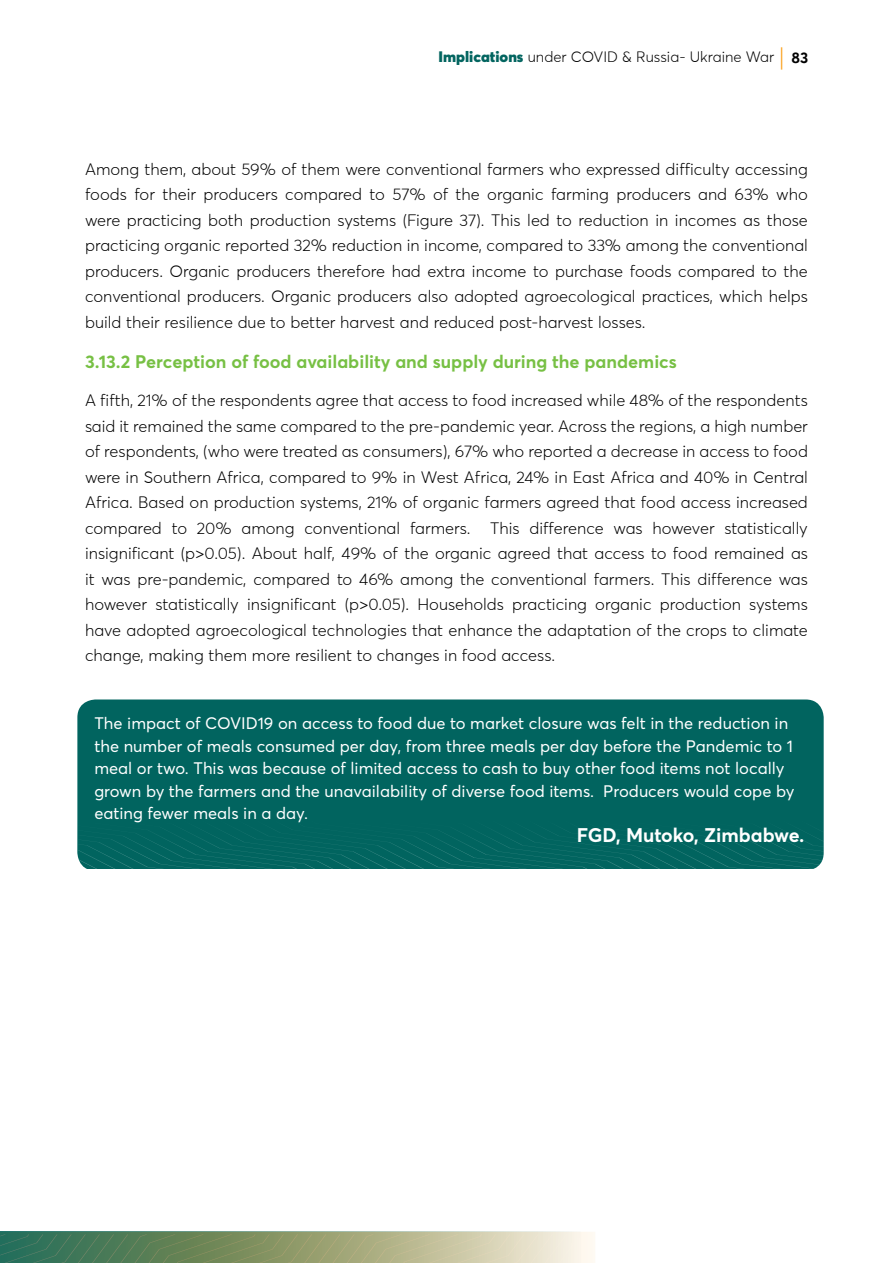
<style>
.page{position:relative;width:893px;height:1263px;background:#fff}
.page>*{position:absolute;margin:0;border:0;box-sizing:border-box;transform-origin:0 0}
.t1{font:700 19.5px "Averta";color:#fff}
.t2{font:700 18px "Averta";color:#77c044}
.t3{font:300 16.5px/25.5px "Averta Std";color:#010101;text-align:justify}
.t4{font:16.5px/22.5px "Averta";color:#fff}
.t5{font:300 15px "Averta Std";color:#010101}
.s1{font-family:"Averta";font-weight:900;color:#036560}
.s2{font-weight:700}
</style>
<div class="page">
<svg style="left:0;top:1232px;width:595px;height:31px;background:#91a380"></svg>
<svg style="left:781px;top:47px;width:1px;height:23px"></svg>
<div style="left:78px;top:699px;width:746px;height:169px;background:#01645f"></div>
<p class="t5" style="left:438px;top:47px;width:371px"><span class="s1">Implications</span> under COVID &amp; Russia- Ukraine War <span class="s2">83</span></p>
<p class="t3" style="left:85px;top:156px;width:724px">Among them, about 59% of them were conventional farmers who expressed difficulty accessing foods for their producers compared to 57% of the organic farming producers and 63% who were practicing both production systems (Figure 37). This led to reduction in incomes as those practicing organic reported 32% reduction in income, compared to 33% among the conventional producers. Organic producers therefore had extra income to purchase foods compared to the conventional producers. Organic producers also adopted agroecological practices, which helps build their resilience due to better harvest and reduced post-harvest losses.</p>
<p class="t2" style="left:85px;top:350px;width:593px">3.13.2 Perception of food availability and supply during the pandemics</p>
<p class="t3" style="left:85px;top:388px;width:724px">A fifth, 21% of the respondents agree that access to food increased while 48% of the respondents said it remained the same compared to the pre-pandemic year. Across the regions, a high number of respondents, (who were treated as consumers), 67% who reported a decrease in access to food were in Southern Africa, compared to 9% in West Africa, 24% in East Africa and 40% in Central Africa. Based on production systems, 21% of organic farmers agreed that food access increased compared to 20% among conventional farmers. This difference was however statistically insignificant (p&gt;0.05). About half, 49% of the organic agreed that access to food remained as it was pre-pandemic, compared to 46% among the conventional farmers. This difference was however statistically insignificant (p&gt;0.05). Households practicing organic production systems have adopted agroecological technologies that enhance the adaptation of the crops to climate change, making them more resilient to changes in food access.</p>
<p class="t4" style="left:94px;top:712px;width:701px">The impact of COVID19 on access to food due to market closure was felt in the reduction in the number of meals consumed per day, from three meals per day before the Pandemic to 1 meal or two. This was because of limited access to cash to buy other food items not locally grown by the farmers and the unavailability of diverse food items. Producers would cope by eating fewer meals in a day.</p>
<p class="t1" style="left:577px;top:822px;width:229px">FGD, Mutoko, Zimbabwe.</p>
</div>
